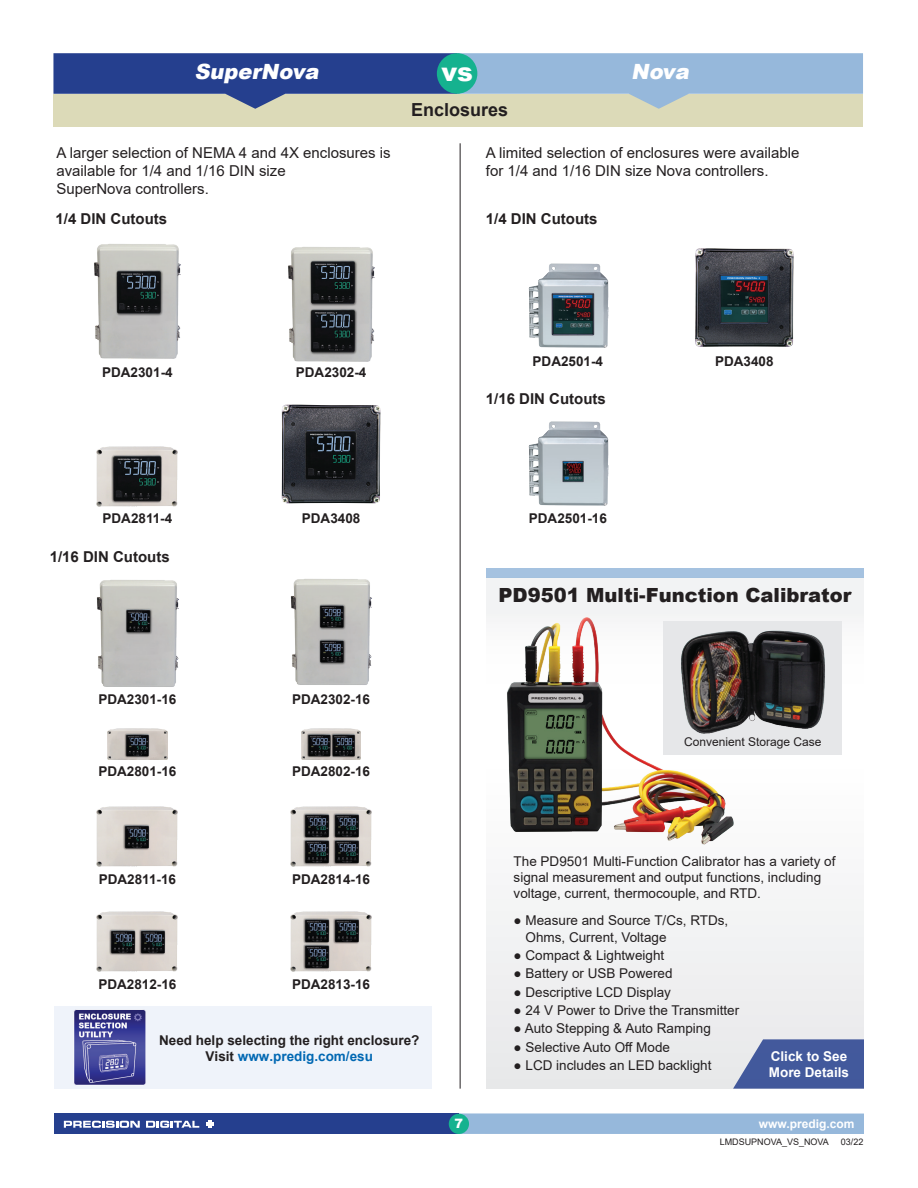
<style>
.page{position:relative;width:918px;height:1188px;background:#fff}
.page>*{position:absolute;margin:0;border:0;box-sizing:border-box;transform-origin:0 0}
.t1{font:900 25.95px "Arial";color:#fff}
.t2{font:italic 900 21px "Arial";color:#fff}
.t3{font:900 19.5px "Arial";color:#231f20}
.t4{font:700 18px "Arial";color:#231f20}
.t5{font:15px/18px "Arial";color:#231f20}
.t6{font:700 15px "Arial";color:#231f20}
.t7{font:13.5px/16.2px "Arial";color:#231f20}
.t8{font:700 13.5px/16.2px "Arial";color:#231f20;text-align:center}
.t9{font:700 13.5px/16.2px "Arial";color:#fff}
.t10{font:900 12.9px "Arial";color:#fff}
.t11{font:12px "Arial";color:#231f20}
.t12{font:700 12px "Arial";color:#fff}
.t13{font:9px "Arial";color:#231f20}
.s1{color:#0168b3}
</style>
<div class="page">
<div style="left:54px;top:1113px;width:405px;height:21px;background:#253f8e"></div>
<div style="left:459px;top:1113px;width:405px;height:21px;background:#96b8db"></div>
<div style="left:449px;top:1114px;width:20px;height:20px;background:#15b28f;border-radius:50%"></div>
<svg style="left:64px;top:1121px;width:76px;height:7px"></svg>
<svg style="left:146px;top:1121px;width:53px;height:7px"></svg>
<svg style="left:206px;top:1120px;width:7px;height:8px"></svg>
<div style="left:486px;top:578px;width:378px;height:511px;background:#f2f3f4"></div>
<div style="left:486px;top:568px;width:378px;height:10px;background:#a5c2e0"></div>
<div style="left:53px;top:94px;width:810px;height:32px;background:#dcdab8"></div>
<svg style="left:53px;top:53px;width:810px;height:56px"></svg>
<div style="left:437px;top:53px;width:40px;height:41px;background:#15b28f;border-radius:50%"></div>
<hr style="left:460px;top:143px;width:1px;height:946px;background:#231f20">
<img style="left:94px;top:244px;width:87px;height:115px">
<img style="left:290px;top:579px;width:82px;height:106px">
<img style="left:288px;top:247px;width:87px;height:115px">
<img style="left:96px;top:580px;width:83px;height:107px">
<img style="left:97px;top:446px;width:81px;height:60px">
<img style="left:108px;top:728px;width:59px;height:31px">
<img style="left:97px;top:807px;width:81px;height:60px">
<img style="left:97px;top:912px;width:81px;height:60px">
<img style="left:291px;top:807px;width:81px;height:60px">
<img style="left:291px;top:912px;width:81px;height:60px">
<img style="left:301px;top:728px;width:60px;height:31px">
<img style="left:282px;top:405px;width:99px;height:98px">
<img style="left:529px;top:264px;width:80px;height:84px">
<img style="left:529px;top:422px;width:80px;height:84px">
<img style="left:695px;top:248px;width:99px;height:99px">
<img style="left:501px;top:617px;width:238px;height:228px">
<div style="left:664px;top:621px;width:178px;height:134px;background:#e6e7e9"></div>
<img style="left:681px;top:630px;width:144px;height:104px">
<div style="left:54px;top:1006px;width:378px;height:83px;background:#eff3fa"></div>
<img style="left:74px;top:1009px;width:72px;height:76px">
<svg style="left:733px;top:1039px;width:131px;height:50px;background:#576ba5"></svg>
<h2 class="t2" style="left:194px;top:57px;width:131px">SuperNova</h2>
<h1 class="t1" style="left:441px;top:53px;width:33px">vs</h1>
<h2 class="t2" style="left:631px;top:57px;width:64px">Nova</h2>
<h3 class="t4" style="left:411px;top:97px;width:99px">Enclosures</h3>
<p class="t5" style="left:56px;top:143px;width:336px">A larger selection of NEMA 4 and 4X enclosures is available for 1/4 and 1/16 DIN size<br>SuperNova controllers.</p>
<p class="t5" style="left:486px;top:143px;width:315px">A limited selection of enclosures were available for 1/4 and 1/16 DIN size Nova controllers.</p>
<p class="t6" style="left:55px;top:208px;width:113px">1/4 DIN Cutouts</p>
<p class="t6" style="left:486px;top:208px;width:113px">1/4 DIN Cutouts</p>
<p class="t8" style="left:102px;top:365px;width:72px">PDA2301-4</p>
<p class="t8" style="left:296px;top:365px;width:72px">PDA2302-4</p>
<p class="t8" style="left:533px;top:353px;width:72px">PDA2501-4</p>
<p class="t6" style="left:486px;top:388px;width:122px">1/16 DIN Cutouts</p>
<p class="t8" style="left:715px;top:353px;width:60px">PDA3408</p>
<p class="t8" style="left:103px;top:511px;width:71px">PDA2811-4</p>
<p class="t6" style="left:50px;top:546px;width:122px">1/16 DIN Cutouts</p>
<p class="t8" style="left:302px;top:511px;width:60px">PDA3408</p>
<p class="t8" style="left:529px;top:511px;width:80px">PDA2501-16</p>
<h3 class="t3" style="left:498px;top:581px;width:355px">PD9501 Multi-Function Calibrator</h3>
<p class="t8" style="left:98px;top:691px;width:80px">PDA2301-16</p>
<p class="t8" style="left:292px;top:691px;width:80px">PDA2302-16</p>
<p class="t8" style="left:98px;top:764px;width:80px">PDA2801-16</p>
<p class="t8" style="left:292px;top:764px;width:80px">PDA2802-16</p>
<p class="t8" style="left:99px;top:871px;width:79px">PDA2811-16</p>
<p class="t8" style="left:292px;top:871px;width:80px">PDA2814-16</p>
<p class="t8" style="left:98px;top:976px;width:80px">PDA2812-16</p>
<p class="t8" style="left:292px;top:976px;width:80px">PDA2813-16</p>
<p class="t8" style="left:159px;top:1032px;width:262px">Need help selecting the right enclosure?<br>Visit <span class="s1">www.predig.com/esu</span></p>
<p class="t11" style="left:684px;top:734px;width:139px">Convenient Storage Case</p>
<p class="t7" style="left:514px;top:853px;width:323px">The PD9501 Multi-Function Calibrator has a variety of signal measurement and output functions, including voltage, current, thermocouple, and RTD.</p>
<p class="t7" style="left:526px;top:912px;width:204px;text-indent:-12px">● Measure and Source T/Cs, RTDs,<br>Ohms, Current, Voltage</p>
<p class="t7" style="left:514px;top:947px;width:152px">● Compact &amp; Lightweight</p>
<p class="t7" style="left:514px;top:965px;width:160px">● Battery or USB Powered</p>
<p class="t7" style="left:514px;top:984px;width:159px">● Descriptive LCD Display</p>
<p class="t7" style="left:514px;top:1002px;width:227px">● 24 V Power to Drive the Transmitter</p>
<p class="t7" style="left:514px;top:1020px;width:199px">● Auto Stepping &amp; Auto Ramping</p>
<p class="t7" style="left:514px;top:1039px;width:158px">● Selective Auto Off Mode</p>
<p class="t7" style="left:514px;top:1057px;width:199px">● LCD includes an LED backlight</p>
<p class="t9" style="left:769px;top:1049px;width:82px">Click to See<br>More Details</p>
<p class="t10" style="left:455px;top:1114px;width:10px">7</p>
<p class="t12" style="left:759px;top:1115px;width:97px">www.predig.com</p>
<p class="t13" style="left:720px;top:1136px;width:111px">LMDSUPNOVA_VS_NOVA</p>
<p class="t13" style="left:841px;top:1136px;width:24px">03/22</p>
</div>
